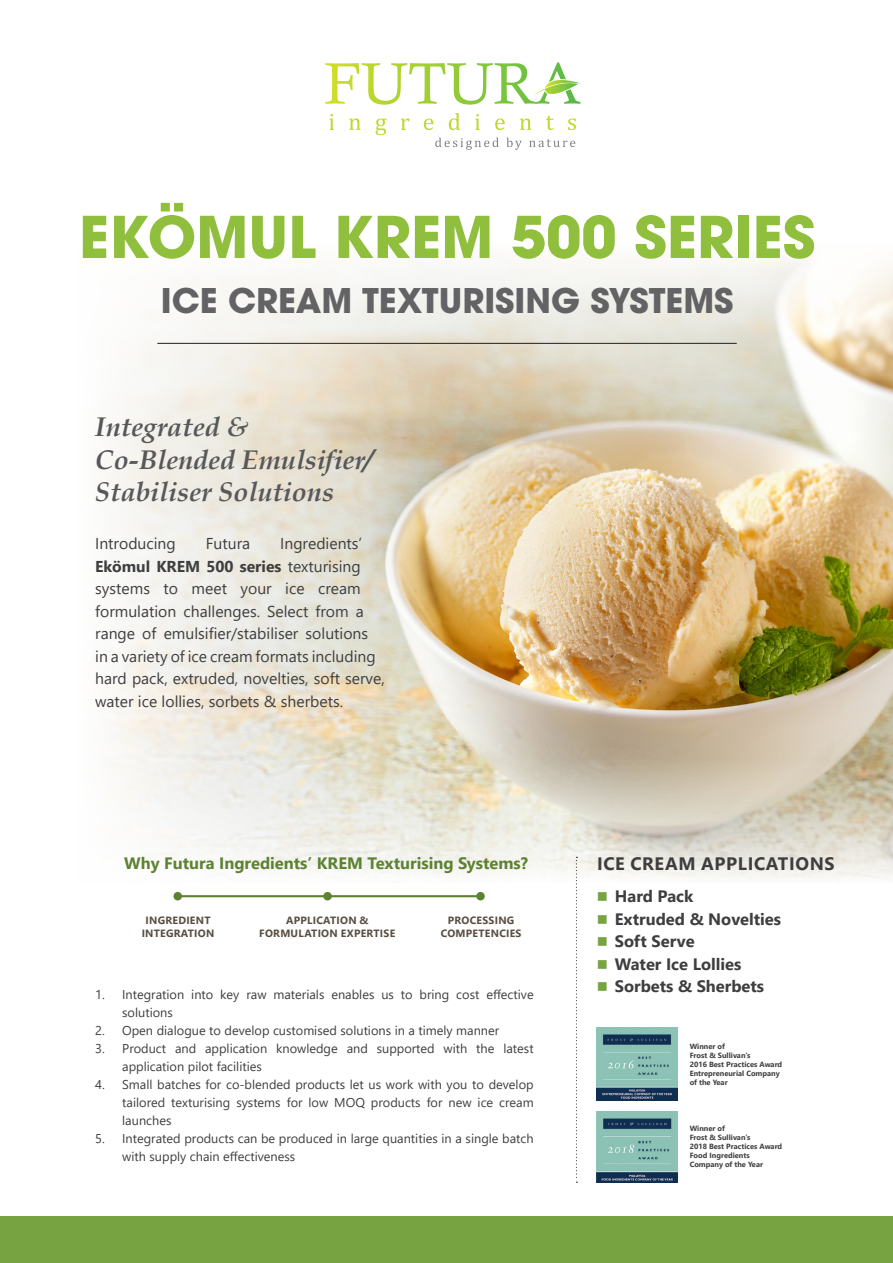
<style>
.page{position:relative;width:893px;height:1263px;background:#fff}
.page>*{position:absolute;margin:0;border:0;box-sizing:border-box;transform-origin:0 0}
.t1{font:700 57px "ITC Avant Garde Std";color:#90bf3e}
.t2{font:700 33.75px "ITC Avant Garde Std";color:#636366}
.t3{font:italic 700 27px/32.4px "Book Antiqua";color:#57585a}
.t4{font:700 18px "Segoe UI";letter-spacing:.035em;color:#3e3e3f}
.t5{font:700 16.5px "Segoe UI";color:#3e3e3f}
.t6{font:700 16.5px "Segoe UI";color:#5d8232}
.t7{font:15.75px/22.5px "Segoe UI";color:#3e3e3f}
.t8{font:12.75px/18px "Segoe UI";color:#3e3e3f}
.t9{font:700 10.5px "Segoe UI";letter-spacing:.025em;color:#584d40}
.t10{font:700 7.5px/9px "Segoe UI";color:#3e3e3f}
.s1{font-weight:700}
.s2{color:#78a341}
</style>
<div class="page">
<img style="left:454px;top:258px;width:439px;height:623px">
<svg style="left:104px;top:268px;width:350px;height:633px"></svg>
<svg style="left:329px;top:114px;width:5px;height:16px"></svg>
<svg style="left:349px;top:119px;width:12px;height:11px"></svg>
<svg style="left:376px;top:118px;width:10px;height:17px"></svg>
<svg style="left:401px;top:118px;width:8px;height:12px"></svg>
<svg style="left:424px;top:118px;width:9px;height:12px"></svg>
<svg style="left:449px;top:113px;width:11px;height:17px"></svg>
<svg style="left:475px;top:114px;width:5px;height:16px"></svg>
<svg style="left:495px;top:118px;width:10px;height:12px"></svg>
<svg style="left:520px;top:119px;width:11px;height:11px"></svg>
<svg style="left:546px;top:116px;width:8px;height:14px"></svg>
<svg style="left:568px;top:118px;width:8px;height:12px"></svg>
<svg style="left:447px;top:62px;width:134px;height:43px"></svg>
<svg style="left:435px;top:138px;width:64px;height:12px"></svg>
<svg style="left:506px;top:138px;width:16px;height:12px"></svg>
<svg style="left:529px;top:139px;width:46px;height:8px"></svg>
<hr style="left:157px;top:343px;width:580px;height:1px;background:#231f20">
<div style="left:0;top:1217px;width:893px;height:46px;background:#78a341"></div>
<img style="left:597px;top:1111px;width:80px;height:71px">
<img style="left:597px;top:1027px;width:80px;height:74px">
<svg style="left:576px;top:857px;width:1px;height:326px"></svg>
<hr style="left:178px;top:895px;width:150px;height:2px;background:#5d8232">
<div style="left:173px;top:892px;width:9px;height:8px;background:#5d8232;border-radius:50%"></div>
<div style="left:323px;top:892px;width:9px;height:8px;background:#5d8232;border-radius:50%"></div>
<hr style="left:326px;top:895px;width:154px;height:2px;background:#5d8232">
<div style="left:476px;top:892px;width:9px;height:8px;background:#5d8232;border-radius:50%"></div>
<p class="t1" style="left:79px;top:199px;width:738px">EKÖMUL KREM 500 SERIES</p>
<p class="t2" style="left:161px;top:278px;width:574px">ICE CREAM TEXTURISING SYSTEMS</p>
<p class="t3" style="left:95px;top:411px;width:280px">Integrated &amp;<br>Co-Blended Emulsifier/<br>Stabiliser Solutions</p>
<p class="t7" style="left:95px;top:531px;width:82px">Introducing</p>
<p class="t7" style="left:206px;top:531px;width:46px">Futura</p>
<p class="t7" style="left:95px;top:531px;width:291px;text-indent:185px">Ingredients’ <span class="s1">Ekömul KREM 500 series</span> texturising systems to meet your ice cream formulation challenges. Select from a range of emulsifier/stabiliser solutions in a variety of ice cream formats including hard pack, extruded, novelties, soft serve, water ice lollies, sorbets &amp; sherbets.</p>
<p class="t6" style="left:124px;top:847px;width:405px">Why Futura Ingredients’ KREM Texturising Systems?</p>
<p class="t9" style="left:146px;top:910px;width:66px">INGREDIENT</p>
<p class="t9" style="left:142px;top:923px;width:74px">INTEGRATION</p>
<p class="t9" style="left:286px;top:910px;width:84px">APPLICATION &amp;</p>
<p class="t9" style="left:259px;top:923px;width:138px">FORMULATION EXPERTISE</p>
<p class="t9" style="left:448px;top:910px;width:68px">PROCESSING</p>
<p class="t9" style="left:441px;top:923px;width:82px">COMPETENCIES</p>
<p class="t8" style="left:122px;top:984px;width:413px;text-indent:-27px">1. Integration into key raw materials enables us to bring cost effective solutions</p>
<p class="t8" style="left:95px;top:1020px;width:406px">2. Open dialogue to develop customised solutions in a timely manner</p>
<p class="t8" style="left:122px;top:1038px;width:413px;text-indent:-27px">3. Product and application knowledge and supported with the latest application pilot facilities</p>
<p class="t8" style="left:122px;top:1074px;width:413px;text-align:justify;text-indent:-27px">4. Small batches for co-blended products let us work with you to develop tailored texturising systems for low MOQ products for new ice cream launches</p>
<p class="t8" style="left:122px;top:1128px;width:413px;text-indent:-27px">5. Integrated products can be produced in large quantities in a single batch with supply chain effectiveness</p>
<p class="t4" style="left:597px;top:846px;width:239px">ICE CREAM APPLICATIONS</p>
<p class="t5" style="left:597px;top:881px;width:98px"><span class="s2">■</span> Hard Pack</p>
<p class="t5" style="left:597px;top:903px;width:186px"><span class="s2">■</span> Extruded &amp; Novelties</p>
<p class="t5" style="left:597px;top:926px;width:99px"><span class="s2">■</span> Soft Serve</p>
<p class="t5" style="left:597px;top:948px;width:146px"><span class="s2">■</span> Water Ice Lollies</p>
<p class="t5" style="left:597px;top:971px;width:169px"><span class="s2">■</span> Sorbets &amp; Sherbets</p>
<p class="t10" style="left:690px;top:1041px;width:37px">Winner of</p>
<p class="t10" style="left:690px;top:1050px;width:62px">Frost &amp; Sullivan’s</p>
<p class="t10" style="left:690px;top:1059px;width:94px">2016 Best Practices Award</p>
<p class="t10" style="left:690px;top:1068px;width:91px">Entrepreneurial Company</p>
<p class="t10" style="left:690px;top:1077px;width:39px">of the Year</p>
<p class="t10" style="left:690px;top:1123px;width:37px">Winner of</p>
<p class="t10" style="left:690px;top:1132px;width:62px">Frost &amp; Sullivan’s</p>
<p class="t10" style="left:690px;top:1141px;width:94px">2018 Best Practices Award</p>
<p class="t10" style="left:690px;top:1150px;width:75px">Food Ingredients<br>Company of the Year</p>
</div>
